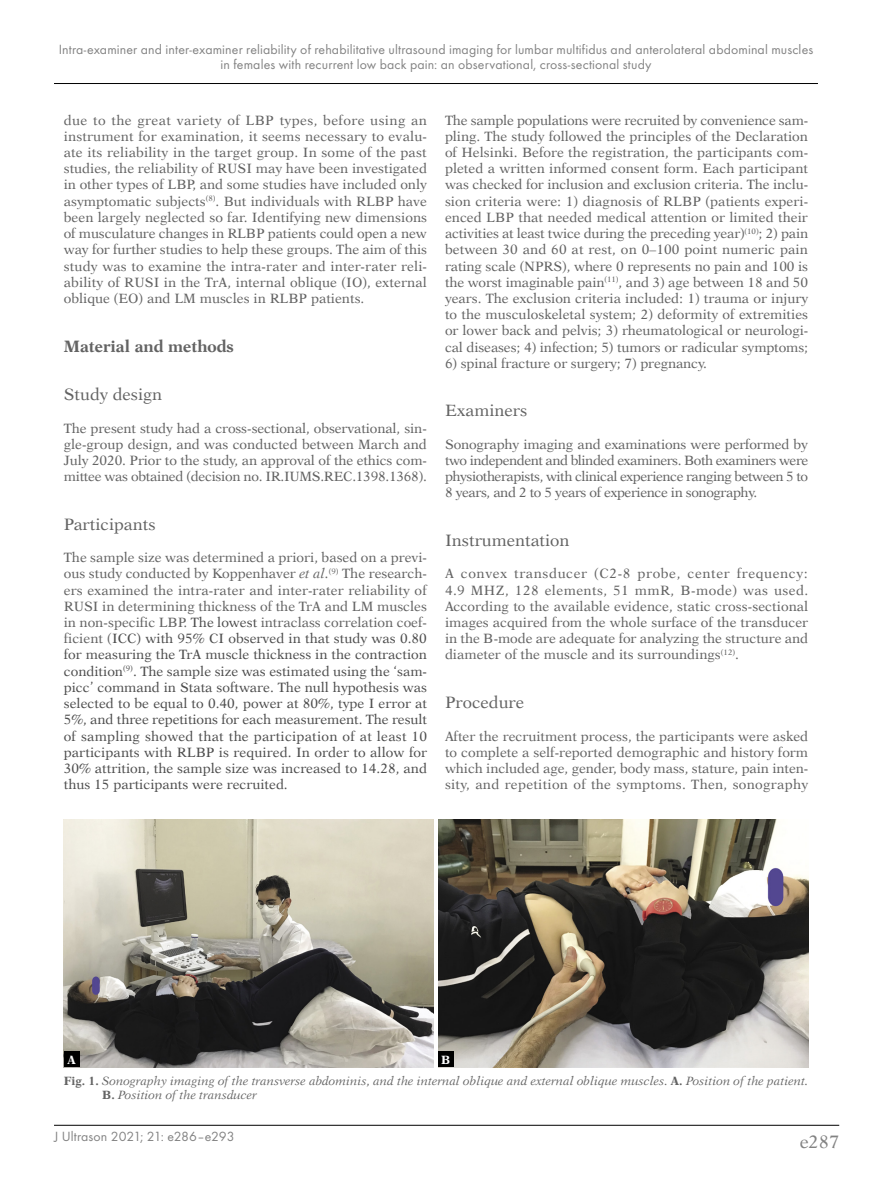
<style>
.page{position:relative;width:872px;height:1191px;background:#fff}
.page>*{position:absolute;margin:0;border:0;box-sizing:border-box;transform-origin:0 0}
.t1{font:18px "Dutch 823 EU Normal";color:#636363}
._2st_Srodtytul_PL_An{font:16.5px "Dutch 823 EU Normal";color:#636363}
._1st_Srodtytul_PL_An{font:16.5px "Dutch 823 EU Bold";color:#636363}
.t2{font:13.8px/14.4px "Futura TCE";letter-spacing:.01em;color:#636363;text-align:center}
.BANG_-_Body_Ang{font:13.5px/16.2px "Dutch 823 EU Normal";letter-spacing:-.01em;color:#636363;text-align:justify}
.BANG_-_Body_Ang-2{font:13.5px/16.2px "Dutch 823 EU Normal";color:#4d4d4d;text-align:justify}
.Normalny{font:12px/14.4px "Dutch 823 EU Italic";color:#636363}
.Normalny-2{font:12px "Dutch 823 EU Bold";color:#fff}
.s1{color:#636363}
.s2{font-family:"Dutch 823 EU Italic";color:#636363}
.s3{font-family:"Dutch 823 EU Bold"}
</style>
<div class="page">
<hr style="left:54px;top:1125px;width:785px;height:1px;background:#000">
<hr style="left:54px;top:83px;width:764px;height:1px;background:#000">
<img style="left:64px;top:819px;width:370px;height:248px">
<div style="left:64px;top:1051px;width:15px;height:16px;background:#000"></div>
<img style="left:438px;top:819px;width:370px;height:248px">
<div style="left:438px;top:1051px;width:15px;height:16px;background:#000"></div>
<p class="t2" style="left:59px;top:42px;width:756px">Intra-examiner and inter-examiner reliability of rehabilitative ultrasound imaging for lumbar multifidus and anterolateral abdominal muscles in females with recurrent low back pain: an observational, cross-sectional study</p>
<p class="BANG_-_Body_Ang" style="left:64px;top:112px;width:365px">due to the great variety of LBP types, before using an instrument for examination, it seems necessary to evalu&shy;ate its reliability in the target group. In some of the past studies, the reliability of RUSI may have been investigated in other types of LBP, and some studies have included only asymptomatic subjects<sup>(8)</sup>. But individuals with RLBP have been largely neglected so far. Identifying new dimensions of musculature changes in RLBP patients could open a new way for further studies to help these groups. The aim of this study was to examine the intra-rater and inter-rater reli&shy;ability of RUSI in the TrA, internal oblique (IO), external oblique (EO) and LM muscles in RLBP patients.</p>
<p class="_1st_Srodtytul_PL_An" style="left:64px;top:336px;width:171px">Material and methods</p>
<p class="_2st_Srodtytul_PL_An" style="left:64px;top:384px;width:100px">Study design</p>
<p class="BANG_-_Body_Ang" style="left:64px;top:420px;width:365px">The present study had a cross-sectional, observational, sin&shy;gle-group design, and was conducted between March and July 2020. Prior to the study, an approval of the ethics com&shy;mittee was obtained (decision no. IR.IUMS.REC.1398.1368).</p>
<p class="_2st_Srodtytul_PL_An" style="left:64px;top:514px;width:93px">Participants</p>
<p class="BANG_-_Body_Ang-2" style="left:64px;top:549px;width:365px"><span class="s1">The sample size was determined a priori, based on a previ&shy;ous study conducted by Koppenhaver</span> <span class="s2">et al.</span><sup>(9)</sup> <span class="s1">The research&shy;ers examined the intra-rater and inter-rater reliability of RUSI in determining thickness of the TrA and LM muscles in non-specific LBP.</span> The lowest <span class="s1">intraclass correlation coef&shy;ficient (</span>ICC) with 95% CI observed in that study was 0.80 for measuring the TrA muscle thickness in the contraction condition<sup>(9)</sup>. The sample size was estimated using the ‘sam&shy;picc’ command in Stata software. The null hypothesis was selected to be equal to 0.40, power at 80%, type I error at 5%, and three repetitions for each measurement. The result of sampling showed that the participation of at least 10 participants with RLBP is required. In order to allow for 30% attrition, the sample size was increased to 14.28, and thus 15 participants were recruited.</p>
<p class="BANG_-_Body_Ang" style="left:445px;top:112px;width:365px">The sample populations were recruited by convenience sam&shy;pling. The study followed the principles of the Declaration of Helsinki. Before the registration, the participants com&shy;pleted a written informed consent form. Each participant was checked for inclusion and exclusion criteria. The inclu&shy;sion criteria were: 1) diagnosis of RLBP (patients experi&shy;enced LBP that needed medical attention or limited their activities at least twice during the preceding year)<sup>(10)</sup>; 2) pain between 30 and 60 at rest, on 0–100 point numeric pain rating scale (NPRS), where 0 represents no pain and 100 is the worst imaginable pain<sup>(11)</sup>, and 3) age between 18 and 50 years. The exclusion criteria included: 1) trauma or injury to the musculoskeletal system; 2) deformity of extremities or lower back and pelvis; 3) rheumatological or neurologi&shy;cal diseases; 4) infection; 5) tumors or radicular symptoms;</p>
<p class="BANG_-_Body_Ang" style="left:445px;top:355px;width:264px">6) spinal fracture or surgery; 7) pregnancy.</p>
<p class="_2st_Srodtytul_PL_An" style="left:445px;top:400px;width:84px">Examiners</p>
<p class="BANG_-_Body_Ang" style="left:445px;top:436px;width:365px">Sonography imaging and examinations were performed by two independent and blinded examiners. Both examiners were physiotherapists, with clinical experience ranging between 5 to 8 years, and 2 to 5 years of experience in sonography.</p>
<p class="_2st_Srodtytul_PL_An" style="left:445px;top:530px;width:126px">Instrumentation</p>
<p class="BANG_-_Body_Ang" style="left:445px;top:566px;width:365px">A convex transducer (C2-8 probe, center frequency:<br>4.9 MHZ, 128 elements, 51 mmR, B-mode) was used.<br>According to the available evidence, static cross-sectional images acquired from the whole surface of the transducer in the B-mode are adequate for analyzing the structure and diameter of the muscle and its surroundings<sup>(12)</sup>.</p>
<p class="_2st_Srodtytul_PL_An" style="left:445px;top:692px;width:81px">Procedure</p>
<p class="BANG_-_Body_Ang" style="left:445px;top:728px;width:365px">After the recruitment process, the participants were asked to complete a self-reported demographic and history form which included age, gender, body mass, stature, pain inten&shy;sity, and repetition of the symptoms. Then, sonography</p>
<p class="Normalny-2" style="left:67px;top:1052px;width:10px">A</p>
<p class="Normalny-2" style="left:441px;top:1052px;width:11px">B</p>
<p class="Normalny" style="left:102px;top:1073px;width:707px;text-indent:-38px"><span class="s3">Fig. 1.</span> Sonography imaging of the transverse abdominis, and the internal oblique and external oblique muscles. <span class="s3">A.</span> Position of the patient.<br><span class="s3">B.</span> Position of the transducer</p>
<p class="t2" style="left:54px;top:1128px;width:182px">J Ultrason 2021; 21: e286–e293</p>
<h1 class="t1" style="left:799px;top:1131px;width:41px">e287</h1>
</div>
